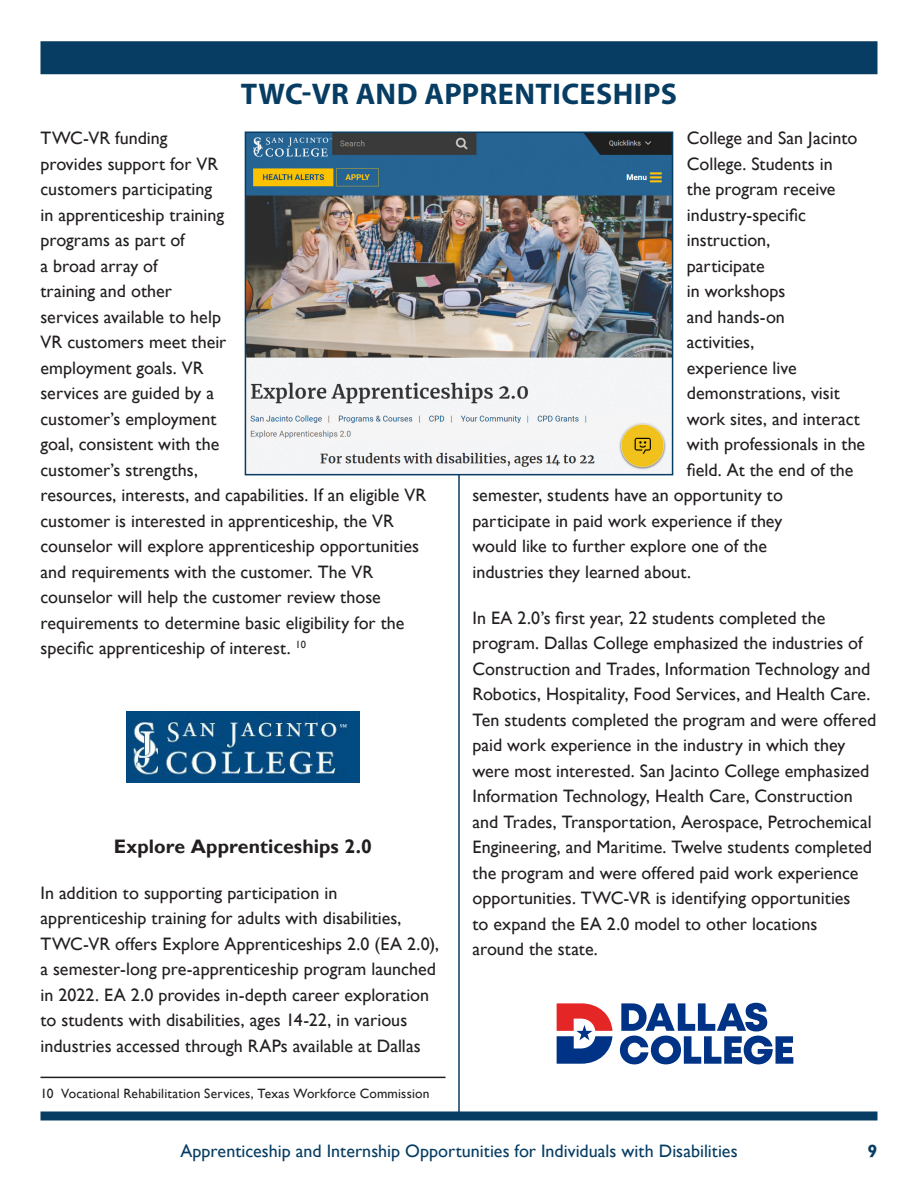
<style>
.page{position:relative;width:918px;height:1188px;background:#fff}
.page>*{position:absolute;margin:0;border:0;box-sizing:border-box;transform-origin:0 0}
.t1{font:700 30px "Myriad Pro";letter-spacing:.015em;color:#073d63}
.t2{font:700 19.5px "Gill Sans";letter-spacing:.005em;color:#231f20}
.t3{font:18px/25.5px "Gill Sans";color:#231f20}
.t4{font:18px "Gill Sans";color:#073d63}
.t5{font:700 18px "Gill Sans Std";color:#073d63}
.t6{font:13.5px "Gill Sans";letter-spacing:.01em;color:#231f20}
</style>
<div class="page">
<div style="left:40px;top:41px;width:838px;height:33px;background:#073d63"></div>
<div style="left:40px;top:1111px;width:838px;height:9px;background:#073d63"></div>
<hr style="left:458px;top:132px;width:2px;height:981px;background:#073d63">
<hr style="left:40px;top:1077px;width:406px;height:1px;background:#231f20">
<svg style="left:620px;top:1003px;width:173px;height:61px"></svg>
<svg style="left:557px;top:1003px;width:55px;height:61px"></svg>
<img style="left:127px;top:711px;width:232px;height:71px">
<img style="left:248px;top:135px;width:422px;height:337px">
<div style="left:245px;top:132px;width:428px;height:343px;border:2px solid #073d63"></div>
<h1 class="t1" style="left:241px;top:74px;width:438px">TWC-VR AND APPRENTICESHIPS</h1>
<p class="t3" style="left:40px;top:126px;width:387px">TWC-VR funding<br>provides support for VR<br>customers participating<br>in apprenticeship training<br>programs as part of<br>a broad array of<br>training and other<br>services available to help<br>VR customers meet their<br>employment goals. VR<br>services are guided by a<br>customer’s employment<br>goal, consistent with the<br>customer’s strengths,<br>resources, interests, and capabilities. If an eligible VR customer is interested in apprenticeship, the VR counselor will explore apprenticeship opportunities and requirements with the customer. The VR counselor will help the customer review those requirements to determine basic eligibility for the specific apprenticeship of interest. <sup>10</sup></p>
<p class="t3" style="left:687px;top:126px;width:172px">College and San Jacinto</p>
<p class="t3" style="left:687px;top:151px;width:147px">College. Students in</p>
<p class="t3" style="left:687px;top:177px;width:150px">the program receive</p>
<p class="t3" style="left:687px;top:202px;width:121px">industry-specific</p>
<p class="t3" style="left:687px;top:228px;width:85px">instruction,</p>
<p class="t3" style="left:687px;top:253px;width:79px">participate</p>
<p class="t3" style="left:687px;top:279px;width:100px">in workshops</p>
<p class="t3" style="left:687px;top:304px;width:100px">and hands-on</p>
<p class="t3" style="left:687px;top:330px;width:69px">activities,</p>
<p class="t3" style="left:687px;top:355px;width:111px">experience live</p>
<p class="t3" style="left:687px;top:381px;width:155px">demonstrations, visit</p>
<p class="t3" style="left:687px;top:406px;width:175px">work sites, and interact</p>
<p class="t3" style="left:687px;top:432px;width:180px">with professionals in the</p>
<p class="t3" style="left:687px;top:457px;width:168px">field. At the end of the</p>
<p class="t3" style="left:472px;top:483px;width:312px">semester, students have an opportunity to</p>
<p class="t3" style="left:472px;top:508px;width:311px">participate in paid work experience if they</p>
<p class="t3" style="left:472px;top:534px;width:296px">would like to further explore one of the</p>
<p class="t3" style="left:472px;top:559px;width:220px">industries they learned about.</p>
<p class="t3" style="left:472px;top:605px;width:405px">In EA 2.0’s first year, 22 students completed the program. Dallas College emphasized the industries of Construction and Trades, Information Technology and Robotics, Hospitality, Food Services, and Health Care.<br>Ten students completed the program and were offered paid work experience in the industry in which they were most interested. San Jacinto College emphasized Information Technology, Health Care, Construction and Trades, Transportation, Aerospace, Petrochemical Engineering, and Maritime. Twelve students completed the program and were offered paid work experience opportunities. TWC-VR is identifying opportunities<br>to expand the EA 2.0 model to other locations<br>around the state.</p>
<p class="t2" style="left:114px;top:835px;width:260px">Explore Apprenticeships 2.0</p>
<p class="t3" style="left:40px;top:880px;width:400px">In addition to supporting participation in apprenticeship training for adults with disabilities, TWC-VR offers Explore Apprenticeships 2.0 (EA 2.0), a semester-long pre-apprenticeship program launched in 2022. EA 2.0 provides in-depth career exploration to students with disabilities, ages 14-22, in various industries accessed through RAPs available at Dallas</p>
<p class="t6" style="left:40px;top:1086px;width:390px">10 Vocational Rehabilitation Services, Texas Workforce Commission</p>
<p class="t4" style="left:180px;top:1140px;width:559px">Apprenticeship and Internship Opportunities for Individuals with Disabilities</p>
<p class="t5" style="left:868px;top:1140px;width:11px">9</p>
</div>
